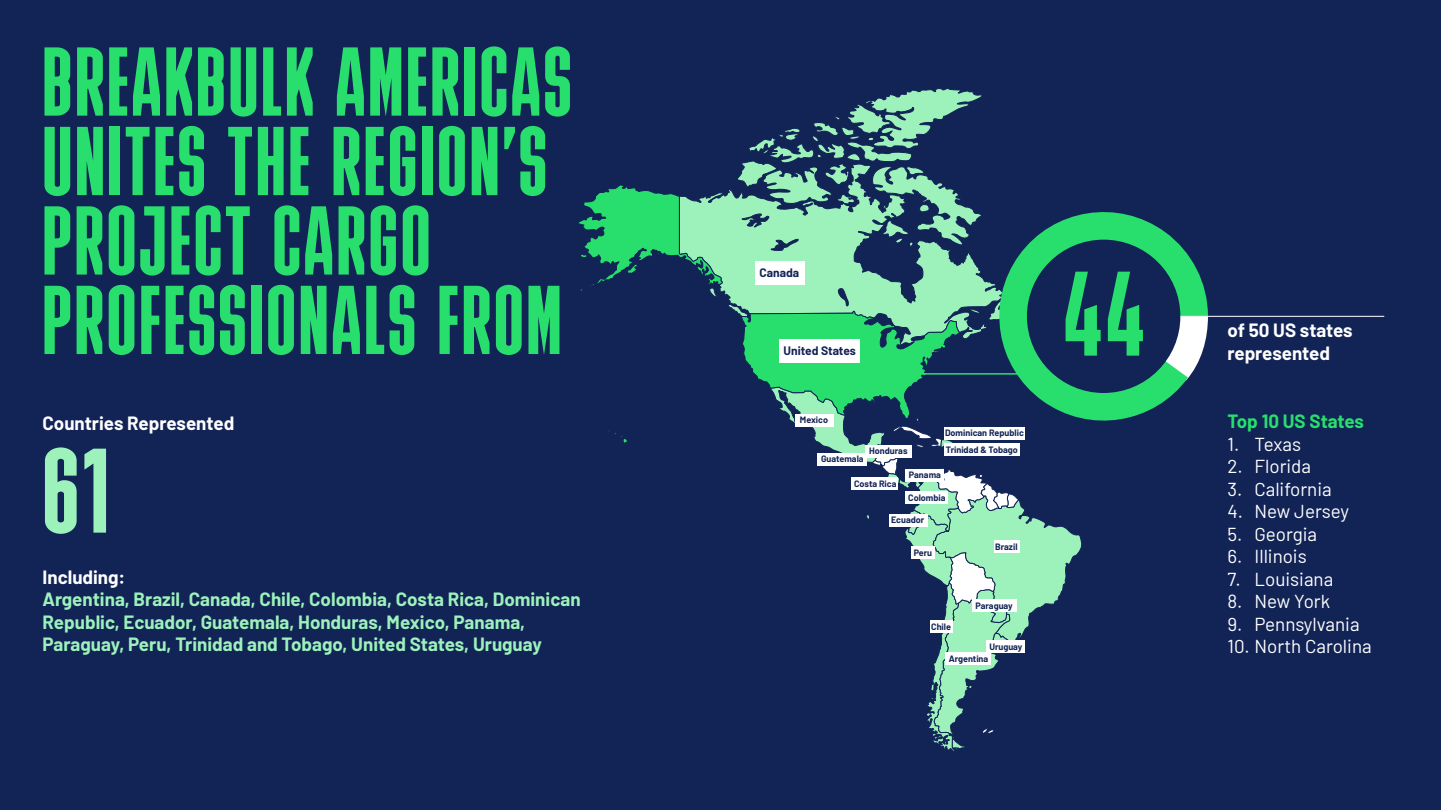
<style>
.page{position:relative;width:1441px;height:810px;background:#fff}
.page>*{position:absolute;margin:0;border:0;box-sizing:border-box;transform-origin:0 0}
.t1{font:120px "Bulevar";color:#9cf2ba}
.t2{font:120px "Bulevar";color:#28df6e}
.t3{font:97.5px/79.4px "Bulevar";letter-spacing:.03em;color:#28df6e}
.t4{font:700 18.75px/22.5px "Barlow";color:#9cf2ba}
.t5{font:18.75px "Barlow";color:#fff}
.t6{font:700 18.75px/22.5px "Barlow";color:#fff}
.t7{font:700 18.75px "Barlow";color:#28df6e}
.t8{font:700 12px "Barlow";color:#122356}
.t9{font:700 9px/16.5px "Barlow";color:#122356}
</style>
<div class="page">
<div style="left:0;top:0;width:1440px;height:810px;background:#122356"></div>
<svg style="left:738px;top:88px;width:247px;height:251px"></svg>
<svg style="left:578px;top:184px;width:382px;height:259px"></svg>
<svg style="left:769px;top:387px;width:313px;height:364px"></svg>
<hr style="left:908px;top:373px;width:144px;height:2px;background:#28df6e">
<div style="left:779px;top:339px;width:81px;height:24px;background:#fff"></div>
<div style="left:905px;top:492px;width:42px;height:12px;background:#fff"></div>
<div style="left:905px;top:469px;width:38px;height:12px;background:#fff"></div>
<div style="left:864px;top:445px;width:47px;height:12px;background:#fff"></div>
<div style="left:851px;top:478px;width:47px;height:12px;background:#fff"></div>
<div style="left:889px;top:514px;width:39px;height:13px;background:#fff"></div>
<div style="left:911px;top:547px;width:23px;height:12px;background:#fff"></div>
<div style="left:817px;top:453px;width:49px;height:12px;background:#fff"></div>
<div style="left:945px;top:653px;width:45px;height:12px;background:#fff"></div>
<div style="left:994px;top:541px;width:25px;height:12px;background:#fff"></div>
<div style="left:755px;top:261px;width:49px;height:23px;background:#fff"></div>
<div style="left:795px;top:414px;width:38px;height:12px;background:#fff"></div>
<svg style="left:985px;top:212px;width:222px;height:223px"></svg>
<div style="left:1026px;top:240px;width:154px;height:153px;background:#122356;border-radius:50%"></div>
<hr style="left:1180px;top:316px;width:203px;height:1px;background:#fff">
<div style="left:943px;top:427px;width:81px;height:12px;background:#fff"></div>
<div style="left:943px;top:444px;width:76px;height:12px;background:#fff"></div>
<div style="left:986px;top:641px;width:38px;height:12px;background:#fff"></div>
<div style="left:971px;top:600px;width:45px;height:12px;background:#fff"></div>
<div style="left:929px;top:621px;width:23px;height:12px;background:#fff"></div>
<h2 class="t3" style="left:43px;top:42px;width:530px">BREAKBULK AMERICAS<br>UNITES THE REGION’S<br>PROJECT CARGO<br>PROFESSIONALS FROM</h2>
<p class="t8" style="left:759px;top:263px;width:41px">Canada</p>
<p class="t8" style="left:783px;top:342px;width:74px">United States</p>
<h1 class="t2" style="left:1063px;top:247px;width:82px">44</h1>
<p class="t6" style="left:1227px;top:318px;width:127px">of 50 US states represented</p>
<p class="t6" style="left:43px;top:410px;width:193px">Countries Represented</p>
<p class="t7" style="left:1227px;top:408px;width:138px">Top 10 US States</p>
<p class="t5" style="left:1227px;top:431px;width:75px">1. Texas</p>
<p class="t5" style="left:1227px;top:453px;width:85px">2. Florida</p>
<p class="t5" style="left:1227px;top:476px;width:106px">3. California</p>
<p class="t5" style="left:1227px;top:498px;width:123px">4. New Jersey</p>
<p class="t5" style="left:1227px;top:521px;width:91px">5. Georgia</p>
<p class="t5" style="left:1227px;top:543px;width:81px">6. Illinois</p>
<p class="t5" style="left:1227px;top:566px;width:107px">7. Louisiana</p>
<p class="t5" style="left:1227px;top:588px;width:104px">8. New York</p>
<p class="t5" style="left:1227px;top:611px;width:134px">9. Pennsylvania</p>
<p class="t5" style="left:1227px;top:633px;width:146px">10. North Carolina</p>
<p class="t9" style="left:799px;top:411px;width:30px">Mexico</p>
<p class="t9" style="left:945px;top:424px;width:80px">Dominican Republic<br>Trinidad &amp; Tobago</p>
<h1 class="t1" style="left:43px;top:424px;width:67px">61</h1>
<p class="t9" style="left:869px;top:442px;width:40px">Honduras</p>
<p class="t9" style="left:854px;top:475px;width:44px">Costa Rica</p>
<p class="t9" style="left:891px;top:511px;width:35px">Ecuador</p>
<p class="t9" style="left:913px;top:543px;width:20px">Peru</p>
<p class="t9" style="left:821px;top:450px;width:44px">Guatemala</p>
<p class="t9" style="left:908px;top:466px;width:34px">Panama</p>
<p class="t9" style="left:908px;top:489px;width:39px">Colombia</p>
<p class="t9" style="left:995px;top:537px;width:24px">Brazil</p>
<p class="t6" style="left:43px;top:564px;width:84px">Including:</p>
<p class="t4" style="left:43px;top:587px;width:539px">Argentina, Brazil, Canada, Chile, Colombia, Costa Rica, Dominican<br>Republic, Ecuador, Guatemala, Honduras, Mexico, Panama,<br>Paraguay, Peru, Trinidad and Tobago, United States, Uruguay</p>
<p class="t9" style="left:975px;top:597px;width:39px">Paraguay</p>
<p class="t9" style="left:931px;top:618px;width:21px">Chile</p>
<p class="t9" style="left:989px;top:637px;width:35px">Uruguay</p>
<p class="t9" style="left:948px;top:649px;width:41px">Argentina</p>
</div>
